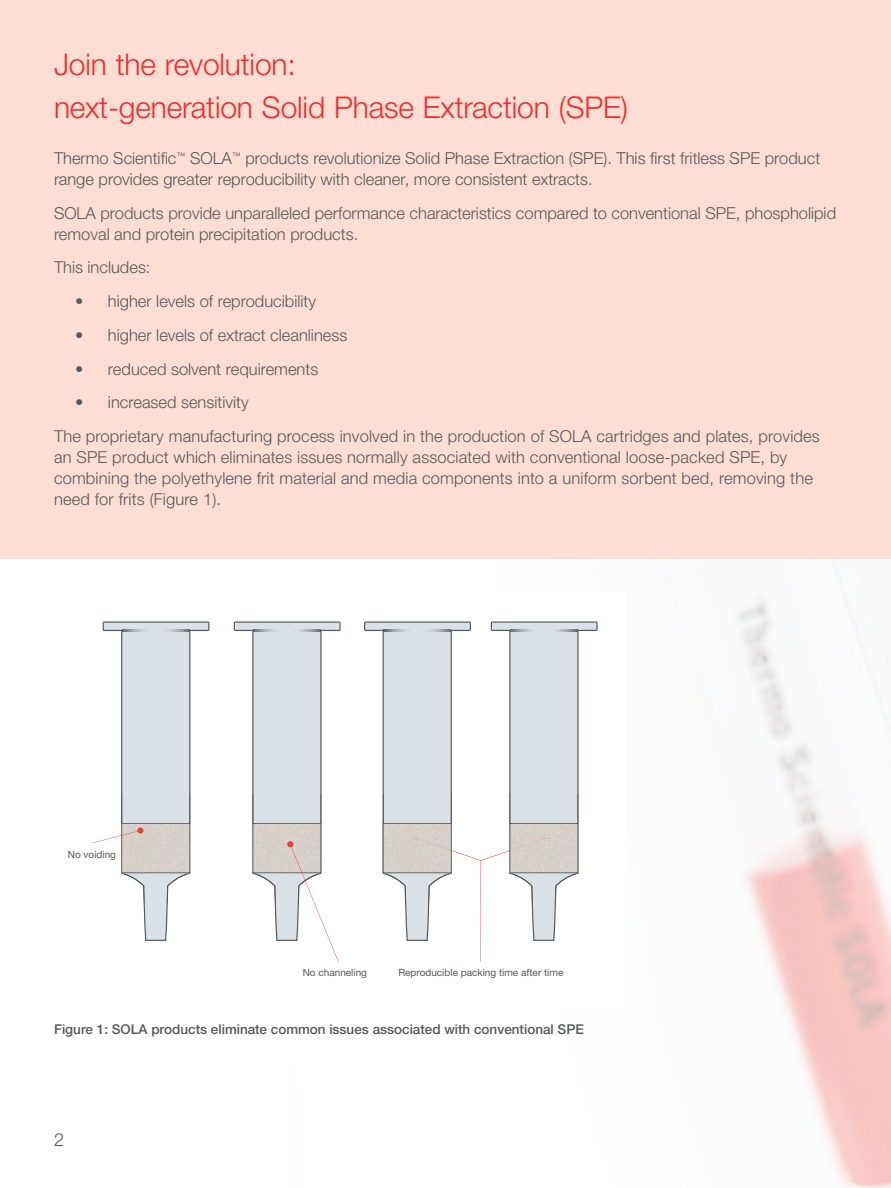
<style>
.page{position:relative;width:891px;height:1188px;background:#fff}
.page>*{position:absolute;margin:0;border:0;box-sizing:border-box;transform-origin:0 0}
.t1{font:300 30px/43px "Helvetica Neue LTW1 G";letter-spacing:-.005em;color:#ee2d33}
.t2{font:300 18px "Helvetica Neue LTW1 G";color:#57585a}
.t3{font:300 16.5px/21px "Helvetica Neue LTW1 G";color:#57585a}
.t4{font:500 13.5px "Helvetica Neue LTW1 G";color:#57585a}
.t5{font:10.05px "Helvetica Neue";color:#57585a}
</style>
<div class="page">
<div style="left:0;top:0;width:891px;height:559px;background:#fdded2"></div>
<svg style="left:92px;top:622px;width:117px;height:319px"></svg>
<svg style="left:234px;top:622px;width:107px;height:340px"></svg>
<svg style="left:364px;top:621px;width:234px;height:341px"></svg>
<h1 class="t1" style="left:54px;top:43px;width:576px">Join the revolution:<br>next-generation Solid Phase Extraction (SPE)</h1>
<p class="t3" style="left:54px;top:147px;width:768px">Thermo Scientific<sup>™</sup> SOLA<sup>™</sup> products revolutionize Solid Phase Extraction (SPE). This first fritless SPE product range provides greater reproducibility with cleaner, more consistent extracts.</p>
<p class="t3" style="left:54px;top:202px;width:784px">SOLA products provide unparalleled performance characteristics compared to conventional SPE, phospholipid removal and protein precipitation products.</p>
<p class="t3" style="left:54px;top:257px;width:98px">This includes:</p>
<p class="t3" style="left:75px;top:291px;width:242px">• higher levels of reproducibility</p>
<p class="t3" style="left:75px;top:324px;width:274px">• higher levels of extract cleanliness</p>
<p class="t3" style="left:75px;top:358px;width:245px">• reduced solvent requirements</p>
<p class="t3" style="left:54px;top:386px;width:767px;line-height:33.8px;text-indent:21px">• increased sensitivity<br>The proprietary manufacturing process involved in the production of SOLA cartridges and plates, provides</p>
<p class="t3" style="left:54px;top:447px;width:760px">an SPE product which eliminates issues normally associated with conventional loose-packed SPE, by combining the polyethylene frit material and media components into a uniform sorbent bed, removing the need for frits (Figure 1).</p>
<p class="t5" style="left:68px;top:847px;width:50px">No voiding</p>
<p class="t5" style="left:303px;top:965px;width:66px">No channeling</p>
<p class="t5" style="left:398px;top:965px;width:167px">Reproducible packing time after time</p>
<p class="t4" style="left:54px;top:1021px;width:531px">Figure 1: SOLA products eliminate common issues associated with conventional SPE</p>
<p class="t2" style="left:54px;top:1129px;width:12px">2</p>
</div>
